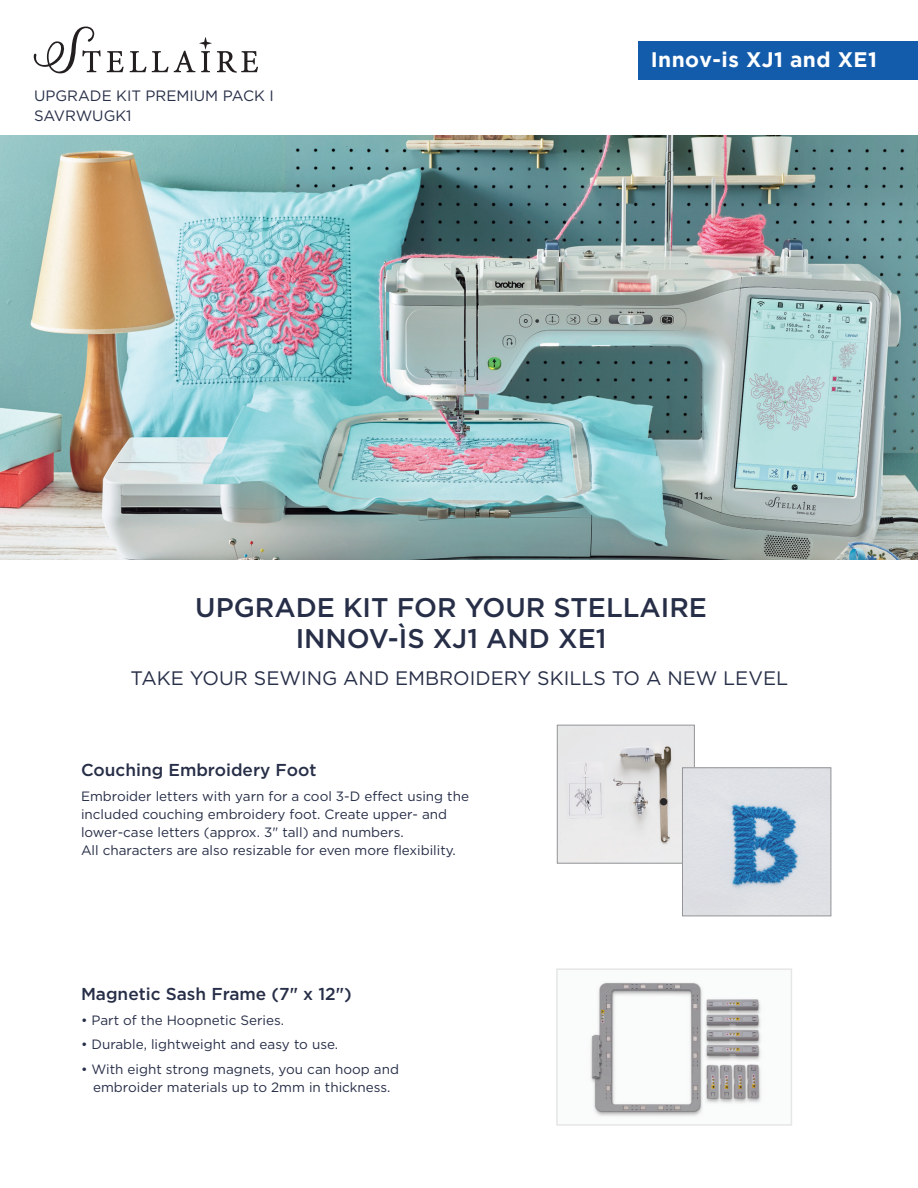
<style>
.page{position:relative;width:918px;height:1188px;background:#fff}
.page>*{position:absolute;margin:0;border:0;box-sizing:border-box;transform-origin:0 0}
.t1{font:500 27px/31.7px "Gotham";color:#272e47;text-align:center}
.t2{font:700 21px "Gotham";letter-spacing:.02em;color:#fff}
.t3{font:19.5px "Gotham";color:#272e47}
.t4{font:500 17.25px "Gotham";color:#272e47}
.t5{font:15px/19.5px "Gotham";color:#272e47}
.t6{font:13.5px/18px "Gotham";color:#272e47}
</style>
<div class="page">
<img style="left:0;top:135px;width:918px;height:424px">
<div style="left:638px;top:41px;width:280px;height:39px;background:#135cab"></div>
<img style="left:559px;top:727px;width:134px;height:135px">
<div style="left:557px;top:725px;width:138px;height:139px;border:1px solid #939598"></div>
<img style="left:684px;top:769px;width:145px;height:145px">
<div style="left:682px;top:767px;width:149px;height:149px;border:1px solid #939598"></div>
<svg style="left:107px;top:51px;width:17px;height:21px"></svg>
<svg style="left:130px;top:37px;width:128px;height:36px"></svg>
<svg style="left:33px;top:27px;width:68px;height:47px"></svg>
<img style="left:590px;top:982px;width:172px;height:135px">
<div style="left:556px;top:968px;width:236px;height:158px;border:2px solid #e6e6e7"></div>
<p class="t5" style="left:34px;top:86px;width:241px">UPGRADE KIT PREMIUM PACK I<br>SAVRWUGK1</p>
<h2 class="t2" style="left:651px;top:47px;width:228px">Innov-is XJ1 and XE1</h2>
<h1 class="t1" style="left:195px;top:591px;width:513px">UPGRADE KIT FOR YOUR STELLAIRE<br>INNOV-ÌS XJ1 AND XE1</h1>
<h3 class="t3" style="left:131px;top:666px;width:659px">TAKE YOUR SEWING AND EMBROIDERY SKILLS TO A NEW LEVEL</h3>
<p class="t4" style="left:81px;top:760px;width:237px">Couching Embroidery Foot</p>
<p class="t6" style="left:81px;top:786px;width:390px">Embroider letters with yarn for a cool 3-D effect using the included couching embroidery foot. Create upper- and lower-case letters (approx. 3" tall) and numbers.<br>All characters are also resizable for even more flexibility.</p>
<p class="t4" style="left:81px;top:984px;width:272px">Magnetic Sash Frame (7" x 12")</p>
<p class="t6" style="left:81px;top:1011px;width:205px">• Part of the Hoopnetic Series.</p>
<p class="t6" style="left:81px;top:1035px;width:259px">• Durable, lightweight and easy to use.</p>
<p class="t6" style="left:81px;top:1060px;width:320px;text-align:center">• With eight strong magnets, you can hoop and embroider materials up to 2mm in thickness.</p>
</div>
